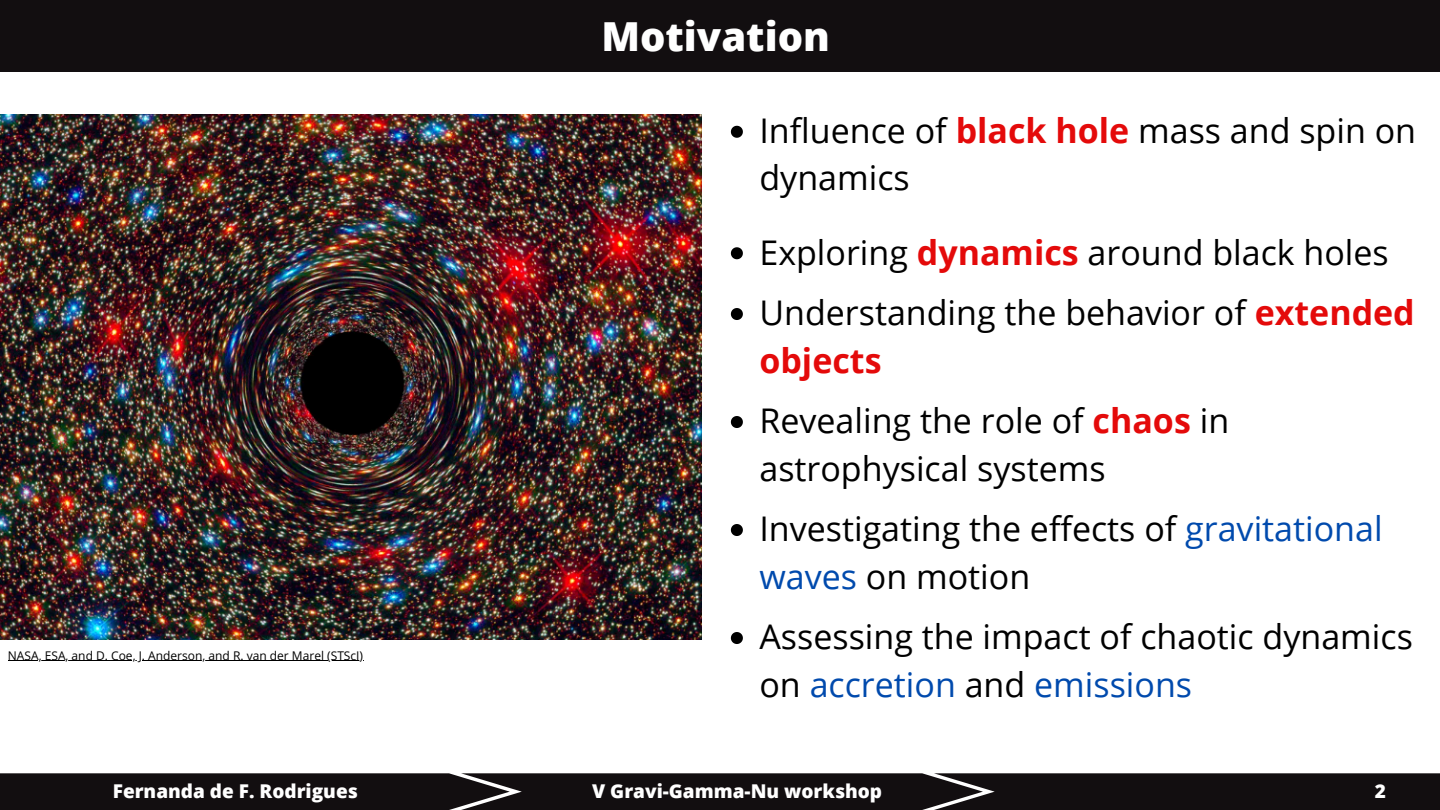
<style>
.page{position:relative;width:1440px;height:810px;background:#fff}
.page>*{position:absolute;margin:0;border:0;box-sizing:border-box;transform-origin:0 0}
.t1{font:800 40px "Open Sans";color:#fff}
.t2{font:34px/47.2px "Open Sans";color:#000}
.t3{font:800 19px "Open Sans";color:#fff}
.t4{font:12px "Open Sans";color:#000}
.s1{font-weight:700;color:#e40a0a}
.s2{color:#004aad}
</style>
<div class="page">
<div style="left:0;top:0;width:1440px;height:71px;background:#120e10"></div>
<div style="left:0;top:773px;width:1440px;height:37px;background:#120e10"></div>
<img style="left:0;top:115px;width:702px;height:524px">
<hr style="left:8px;top:660px;width:356px;height:1px;background:#000">
<svg style="left:731px;top:126px;width:12px;height:12px"></svg>
<svg style="left:731px;top:247px;width:12px;height:12px"></svg>
<svg style="left:731px;top:308px;width:12px;height:12px"></svg>
<svg style="left:731px;top:416px;width:12px;height:12px"></svg>
<svg style="left:731px;top:524px;width:12px;height:12px"></svg>
<svg style="left:731px;top:632px;width:12px;height:12px"></svg>
<p class="t4" style="left:8px;top:647px;width:357px">NASA, ESA, and D. Coe, J. Anderson, and R. van der Marel (STScI)</p>
<p class="t1" style="left:601px;top:8px;width:230px">Motivation</p>
<p class="t2" style="left:759px;top:106px;width:658px">Influence of <span class="s1">black hole</span> mass and spin on dynamics</p>
<p class="t2" style="left:759px;top:228px;width:631px">Exploring <span class="s1">dynamics</span> around black holes</p>
<p class="t2" style="left:759px;top:288px;width:657px">Understanding the behavior of <span class="s1">extended objects</span></p>
<h3 class="t2" style="left:759px;top:396px;width:471px">Revealing the role of <span class="s1">chaos</span> in astrophysical systems</h3>
<h3 class="t2" style="left:759px;top:504px;width:625px">Investigating the effects of <span class="s2">gravitational waves</span> on motion</h3>
<p class="t2" style="left:759px;top:612px;width:655px">Assessing the impact of chaotic dynamics on <span class="s2">accretion</span> and <span class="s2">emissions</span></p>
<h1 class="t3" style="left:113px;top:778px;width:247px">Fernanda de F. Rodrigues</h1>
<p class="t3" style="left:592px;top:778px;width:292px">V Gravi-Gamma-Nu workshop</p>
<p class="t3" style="left:1375px;top:778px;width:13px">2</p>
</div>
